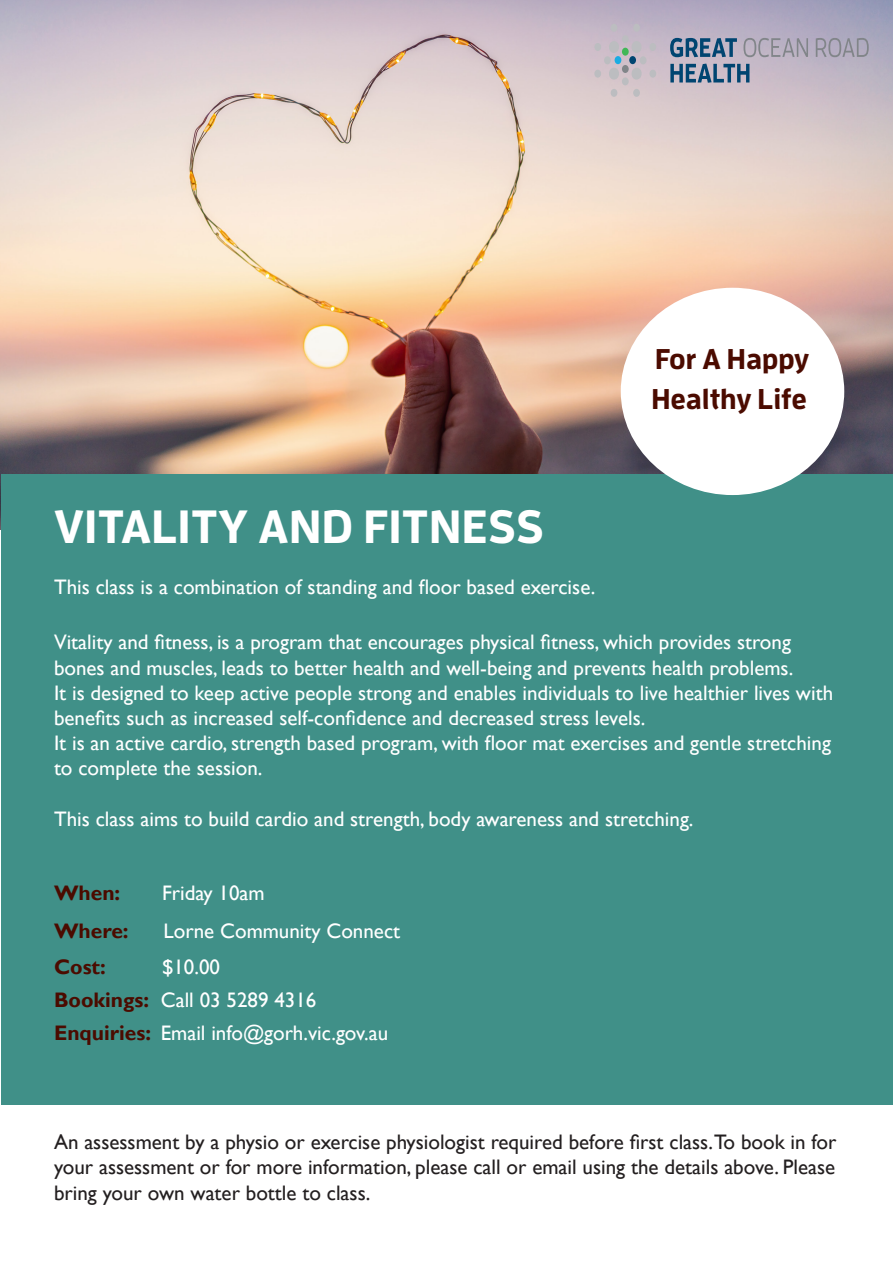
<style>
.page{position:relative;width:893px;height:1263px;background:#fff}
.page>*{position:absolute;margin:0;border:0;box-sizing:border-box;transform-origin:0 0}
.t1{font:700 46.5px "Enzo OT";letter-spacing:.01em;color:#fff}
.t2{font:700 28.5px/40.5px "Enzo OT";color:#4b0b00}
.t3{font:21px/25.2px "Gill Sans";color:#fff}
.t4{font:21px/25.2px "Gill Sans";color:#231f20;text-align:justify}
.t5{font:700 21px "Gill Sans";color:#4b0b00}
.s1{font-weight:700;color:#4b0b00}
</style>
<div class="page">
<img style="left:0;top:0;width:893px;height:530px">
<div style="left:1px;top:474px;width:891px;height:631px;background:#409088"></div>
<svg style="left:670px;top:38px;width:67px;height:19px"></svg>
<svg style="left:743px;top:38px;width:65px;height:19px"></svg>
<svg style="left:816px;top:38px;width:53px;height:19px"></svg>
<svg style="left:670px;top:64px;width:79px;height:19px;background:#69839e"></svg>
<div style="left:633px;top:89px;width:7px;height:8px;background:#bcbdc0;border-radius:50%"></div>
<div style="left:611px;top:89px;width:6px;height:8px;background:#bcbdc0;border-radius:50%"></div>
<div style="left:633px;top:24px;width:7px;height:8px;background:#bcbdc0;border-radius:50%"></div>
<div style="left:611px;top:24px;width:6px;height:8px;background:#bcbdc0;border-radius:50%"></div>
<div style="left:649px;top:43px;width:7px;height:8px;background:#bcbdc0;border-radius:50%"></div>
<div style="left:649px;top:70px;width:7px;height:8px;background:#bcbdc0;border-radius:50%"></div>
<div style="left:594px;top:43px;width:7px;height:8px;background:#bcbdc0;border-radius:50%"></div>
<div style="left:594px;top:70px;width:7px;height:8px;background:#bcbdc0;border-radius:50%"></div>
<div style="left:622px;top:48px;width:7px;height:8px;background:#41b757;border-radius:50%"></div>
<div style="left:629px;top:56px;width:7px;height:8px;background:#004571;border-radius:50%"></div>
<div style="left:622px;top:65px;width:7px;height:8px;background:#818589;border-radius:50%"></div>
<div style="left:615px;top:56px;width:6px;height:8px;background:#1aace3;border-radius:50%"></div>
<div style="left:622px;top:35px;width:7px;height:8px;background:#bcbdc0;border-radius:50%"></div>
<div style="left:640px;top:56px;width:6px;height:8px;background:#bcbdc0;border-radius:50%"></div>
<div style="left:622px;top:77px;width:7px;height:8px;background:#bcbdc0;border-radius:50%"></div>
<div style="left:604px;top:56px;width:7px;height:8px;background:#bcbdc0;border-radius:50%"></div>
<svg style="left:631px;top:40px;width:11px;height:14px"></svg>
<svg style="left:631px;top:67px;width:11px;height:13px"></svg>
<svg style="left:608px;top:67px;width:12px;height:13px"></svg>
<svg style="left:608px;top:40px;width:12px;height:14px"></svg>
<div style="left:621px;top:288px;width:223px;height:207px;background:#fff;border-radius:50%"></div>
<p class="t2" style="left:651px;top:338px;width:159px">For A Happy<br>Healthy Life</p>
<p class="t1" style="left:54px;top:497px;width:491px">VITALITY AND FITNESS</p>
<p class="t3" style="left:54px;top:575px;width:543px">This class is a combination of standing and floor based exercise.</p>
<p class="t3" style="left:54px;top:630px;width:741px">Vitality and fitness, is a program that encourages physical fitness, which provides strong bones and muscles, leads to better health and well-being and prevents health problems.</p>
<p class="t3" style="left:54px;top:680px;width:781px">It is designed to keep active people strong and enables individuals to live healthier lives with benefits such as increased self-confidence and decreased stress levels.</p>
<p class="t3" style="left:54px;top:731px;width:778px">It is an active cardio, strength based program, with floor mat exercises and gentle stretching to complete the session.</p>
<p class="t3" style="left:54px;top:806px;width:641px">This class aims to build cardio and strength, body awareness and stretching.</p>
<p class="t5" style="left:54px;top:880px;width:68px">When:</p>
<p class="t3" style="left:162px;top:880px;width:104px">Friday 10am</p>
<p class="t5" style="left:54px;top:918px;width:76px">Where:</p>
<p class="t3" style="left:164px;top:918px;width:238px">Lorne Community Connect</p>
<p class="t5" style="left:54px;top:954px;width:53px">Cost:</p>
<p class="t3" style="left:162px;top:955px;width:59px">$10.00</p>
<p class="t3" style="left:54px;top:988px;width:264px"><span class="s1">Bookings:</span> Call 03 5289 4316</p>
<p class="t3" style="left:54px;top:1021px;width:336px"><span class="s1">Enquiries:</span> Email info@gorh.vic.gov.au</p>
<p class="t4" style="left:54px;top:1130px;width:784px">An assessment by a physio or exercise physiologist required before first class.To book in for your assessment or for more information, please call or email using the details above. Please bring your own water bottle to class.</p>
</div>
